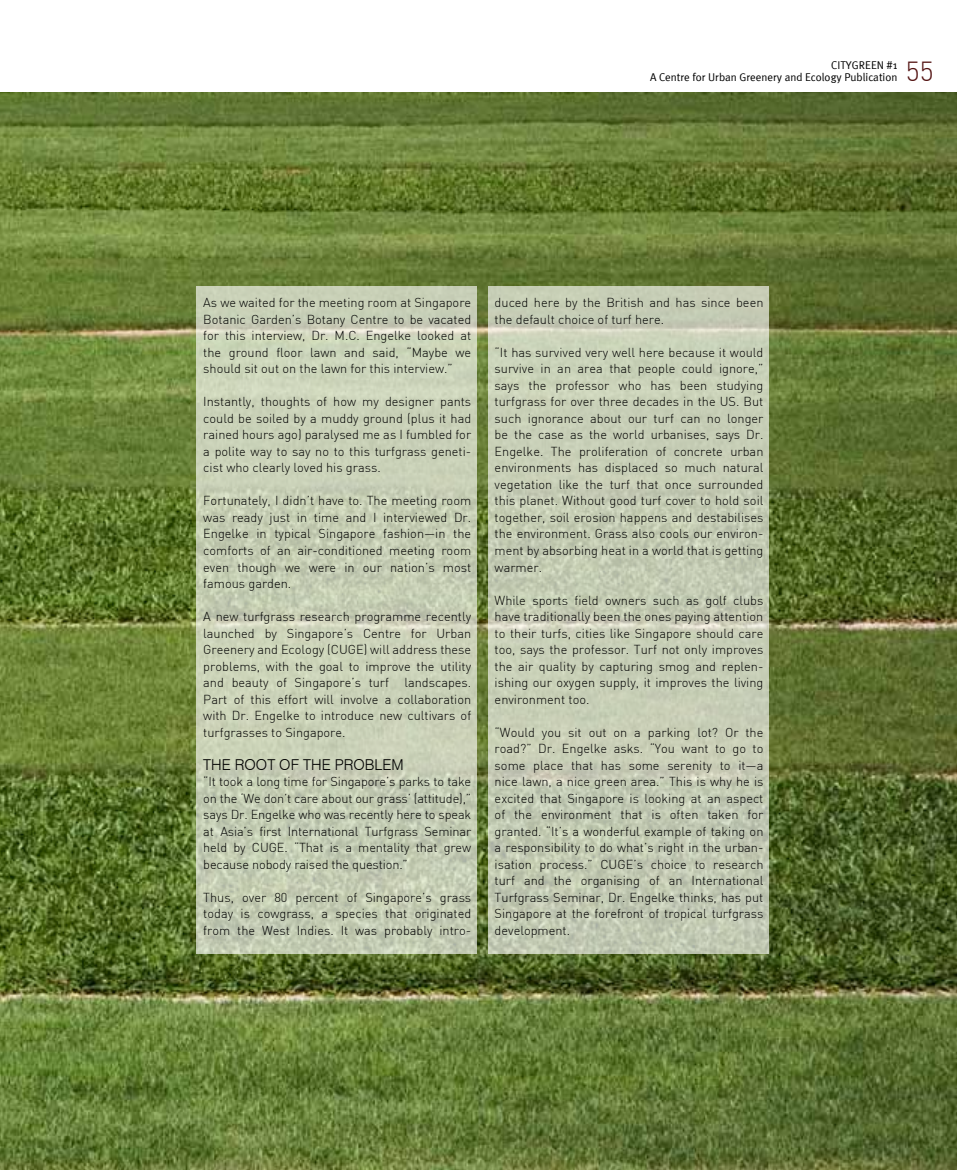
<style>
.page{position:relative;width:957px;height:1170px;background:#fff}
.page>*{position:absolute;margin:0;border:0;box-sizing:border-box;transform-origin:0 0}
.t1{font:300 27px "DIN";color:#531312}
.t2{font:300 15px "Swiss 721 BT";color:#000}
.t3{font:300 12.75px/16.5px "DIN";color:#000;text-align:justify}
.t4{font:11.25px/12px "Meta Plus Normal";color:#000;text-align:right}
</style>
<div class="page">
<img style="left:0;top:93px;width:957px;height:1076px">
<svg style="left:196px;top:286px;width:280px;height:667px;background:#c8cfb6"></svg>
<svg style="left:488px;top:286px;width:280px;height:667px;background:#c5ccb5"></svg>
<p class="t4" style="left:650px;top:58px;width:249px">CITYGREEN #1<br>A Centre for Urban Greenery and Ecology Publication</p>
<h1 class="t1" style="left:906px;top:54px;width:29px">55</h1>
<p class="t3" style="left:203px;top:294px;width:269px">As we waited for the meeting room at Singapore Botanic Garden’s Botany Centre to be vacated for this interview, Dr. M.C. Engelke looked at the ground floor lawn and said, “Maybe we should sit out on the lawn for this interview.”</p>
<p class="t3" style="left:203px;top:393px;width:269px">Instantly, thoughts of how my designer pants could be soiled by a muddy ground (plus it had rained hours ago) paralysed me as I fumbled for a polite way to say no to this turfgrass geneti&shy;cist who clearly loved his grass.</p>
<p class="t3" style="left:203px;top:492px;width:269px">Fortunately, I didn’t have to. The meeting room was ready just in time and I interviewed Dr.<br>Engelke in typical Singapore fashion—in the comforts of an air-conditioned meeting room even though we were in our nation’s most famous garden.</p>
<p class="t3" style="left:203px;top:608px;width:269px">A new turfgrass research programme recently launched by Singapore’s Centre for Urban Greenery and Ecology (CUGE) will address these problems, with the goal to improve the utility and beauty of Singapore’s turf landscapes.<br>Part of this effort will involve a collaboration with Dr. Engelke to introduce new cultivars of turfgrasses to Singapore.</p>
<p class="t2" style="left:203px;top:755px;width:43px">THE ROOT</p>
<p class="t2" style="left:279px;top:755px;width:66px">OF THEPROBLEM</p>
<p class="t3" style="left:203px;top:773px;width:269px">“It took a long time for Singapore’s parks to take on the ‘We don’t care about our grass’ (attitude),” says Dr. Engelke who was recently here to speak at Asia’s first International Turfgrass Seminar held by CUGE. “That is a mentality that grew because nobody raised the question.”</p>
<p class="t3" style="left:203px;top:888px;width:269px">Thus, over 80 percent of Singapore’s grass today is cowgrass, a species that originated from the West Indies. It was probably intro-</p>
<p class="t3" style="left:495px;top:294px;width:270px">duced here by the British and has since been the default choice of turf here.</p>
<p class="t3" style="left:495px;top:344px;width:270px">“It has survived very well here because it would survive in an area that people could ignore,” says the professor who has been studying turfgrass for over three decades in the US. But such ignorance about our turf can no longer be the case as the world urbanises, says Dr.<br>Engelke. The proliferation of concrete urban environments has displaced so much natural vegetation like the turf that once surrounded this planet. Without good turf cover to hold soil together, soil erosion happens and destabilises the environment. Grass also cools our environ&shy;ment by absorbing heat in a world that is getting warmer.</p>
<p class="t3" style="left:495px;top:591px;width:270px">While sports field owners such as golf clubs have traditionally been the ones paying attention to their turfs, cities like Singapore should care too, says the professor. Turf not only improves the air quality by capturing smog and replen&shy;ishing our oxygen supply, it improves the living environment too.</p>
<p class="t3" style="left:495px;top:723px;width:270px">“Would you sit out on a parking lot? Or the road?” Dr. Engelke asks. “You want to go to some place that has some serenity to it—a nice lawn, a nice green area.” This is why he is excited that Singapore is looking at an aspect of the environment that is often taken for granted. “It’s a wonderful example of taking on a responsibility to do what’s right in the urban&shy;isation process.” CUGE’s choice to research turf and the organising of an International Turfgrass Seminar, Dr. Engelke thinks, has put Singapore at the forefront of tropical turfgrass development.</p>
</div>
